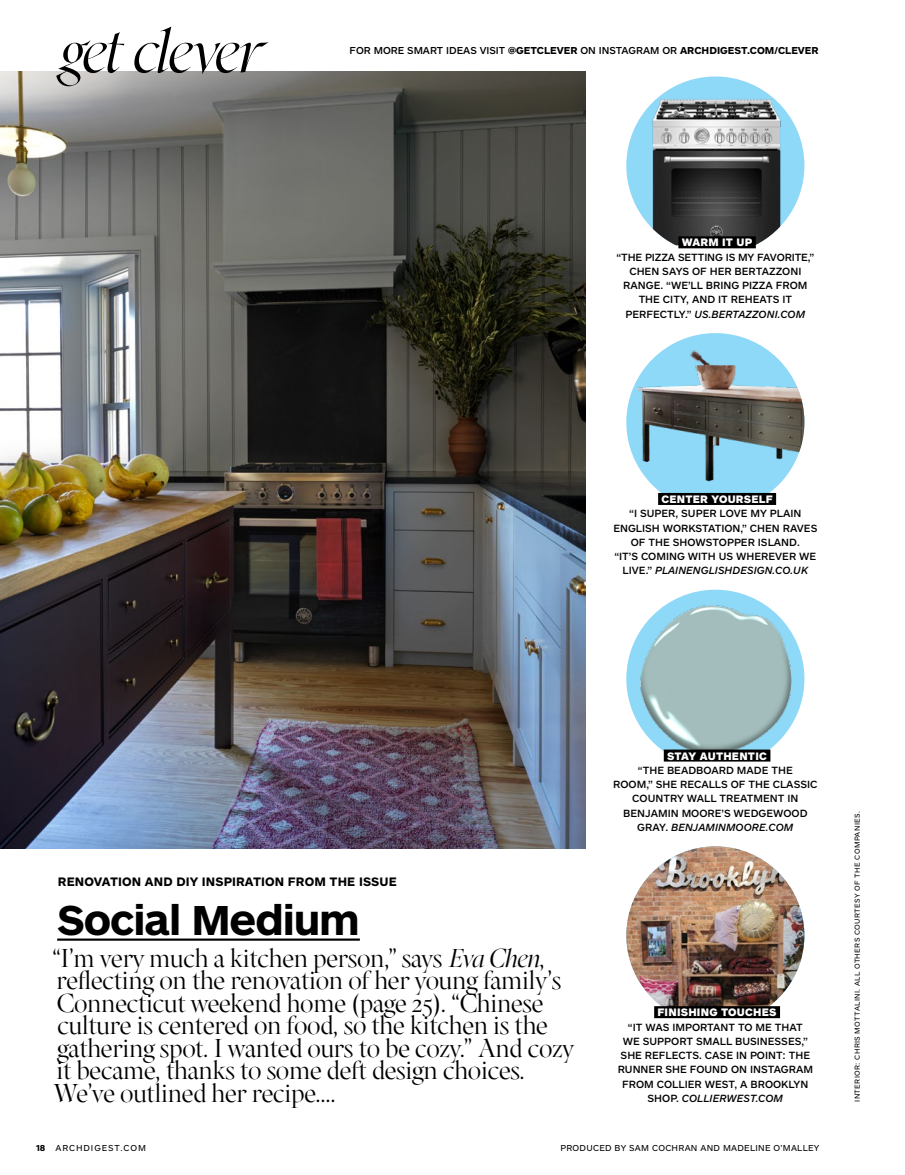
<style>
.page{position:relative;width:905px;height:1175px;background:#fff}
.page>*{position:absolute;margin:0;border:0;box-sizing:border-box;transform-origin:0 0}
.t1{font:italic 57px "Saggio";letter-spacing:-.045em;color:#000}
.t2{font:700 43.5px "ARS Maquette Pro";letter-spacing:-.025em;color:#000}
.t3{font:24px/22.5px "Saggio Regualr";letter-spacing:-.015em;color:#000}
.t4{font:700 12.75px "ARS Maquette Pro";letter-spacing:.01em;color:#000}
.t5{font:900 11.25px "ARS Maquette Pro";letter-spacing:.02em;color:#fff}
.t6{font:500 10.8px/14.2px "ARS Maquette Pro";color:#000;text-align:center}
.t7{font:500 10.5px "ARS Maquette Pro";color:#000}
.t8{font:9px "ARS Maquette Pro";letter-spacing:.03em;color:#000}
.t9{font:9px "ARS Maquette Pro";letter-spacing:.1em;color:#000}
.t10{font:7.5px "ARS Maquette Pro";letter-spacing:.05em;color:#000}
.s1{font-weight:700}
.s2{font-style:italic}
.s3{font-family:"Saggio";font-style:italic}
</style>
<div class="page">
<img style="left:626px;top:333px;width:178px;height:169px">
<svg style="left:675px;top:76px;width:80px;height:10px"></svg>
<img style="left:626px;top:86px;width:178px;height:159px">
<svg style="left:626px;top:589px;width:178px;height:137px"></svg>
<img style="left:640px;top:600px;width:158px;height:158px">
<img style="left:626px;top:846px;width:178px;height:169px">
<img style="left:0;top:71px;width:585px;height:777px">
<hr style="left:57px;top:938px;width:303px;height:2px;background:#000">
<div style="left:678px;top:236px;width:77px;height:12px;background:#000"></div>
<div style="left:658px;top:493px;width:118px;height:12px;background:#000"></div>
<div style="left:663px;top:749px;width:107px;height:12px;background:#000"></div>
<div style="left:654px;top:1006px;width:126px;height:12px;background:#000"></div>
<h1 class="t1" style="left:57px;top:17px;width:205px">get clever</h1>
<p class="t7" style="left:349px;top:43px;width:470px">FOR MORE SMART IDEAS VISIT <span class="s1">@GETCLEVER</span> ON INSTAGRAM OR <span class="s1">ARCHDIGEST.COM/CLEVER</span></p>
<p class="t5" style="left:681px;top:235px;width:72px">WARM IT UP</p>
<p class="t6" style="left:616px;top:249px;width:199px">“THE PIZZA SETTING IS MY FAVORITE,”<br>CHEN SAYS OF HER BERTAZZONI<br>RANGE. “WE’LL BRING PIZZA FROM<br>THE CITY, AND IT REHEATS IT<br>PERFECTLY.” <span class="s2">US.BERTAZZONI.COM</span></p>
<p class="t5" style="left:661px;top:492px;width:113px">CENTER YOURSELF</p>
<p class="t6" style="left:613px;top:506px;width:205px">“I SUPER, SUPER LOVE MY PLAIN<br>ENGLISH WORKSTATION,” CHEN RAVES<br>OF THE SHOWSTOPPER ISLAND.<br>“IT’S COMING WITH US WHEREVER WE<br>LIVE.” <span class="s2">PLAINENGLISHDESIGN.CO.UK</span></p>
<p class="t4" style="left:58px;top:873px;width:340px">RENOVATION AND DIY INSPIRATION FROM THE ISSUE</p>
<h2 class="t2" style="left:57px;top:891px;width:304px">Social Medium</h2>
<p class="t3" style="left:52px;top:946px;width:523px">“I’m very much a kitchen person,” says <span class="s3">Eva Chen, </span>reflecting on the renovation of her young family’s Connecticut weekend home (page 25). “Chinese culture is centered on food, so the kitchen is the gathering spot. I wanted ours to be cozy.” And cozy it became, thanks to some deft design choices.<br>We’ve outlined her recipe....</p>
<p class="t5" style="left:667px;top:748px;width:101px">STAY AUTHENTIC</p>
<p class="t6" style="left:613px;top:762px;width:206px">“THE BEADBOARD MADE THE<br>ROOM,” SHE RECALLS OF THE CLASSIC<br>COUNTRY WALL TREATMENT IN<br>BENJAMIN MOORE’S WEDGEWOOD<br>GRAY. <span class="s2">BENJAMINMOORE.COM</span></p>
<p class="t5" style="left:657px;top:1005px;width:121px">FINISHING TOUCHES</p>
<p class="t6" style="left:617px;top:1019px;width:197px">“IT WAS IMPORTANT TO ME THAT<br>WE SUPPORT SMALL BUSINESSES,”<br>SHE REFLECTS. CASE IN POINT: THE<br>RUNNER SHE FOUND ON INSTAGRAM<br>FROM COLLIER WEST, A BROOKLYN<br>SHOP. <span class="s2">COLLIERWEST.COM</span></p>
<p class="t9" style="left:36px;top:1141px;width:111px"><span class="s1">18</span> ARCHDIGEST.COM</p>
<p class="t8" style="left:560px;top:1141px;width:260px">PRODUCED BY SAM COCHRAN AND MADELINE O’MALLEY</p>
<p class="t10" style="left:852px;top:1101px;width:292px;rotate:-90deg">INTERIOR: CHRIS MOTTALINI. ALL OTHERS COURTESY OF THE COMPANIES.</p>
</div>
